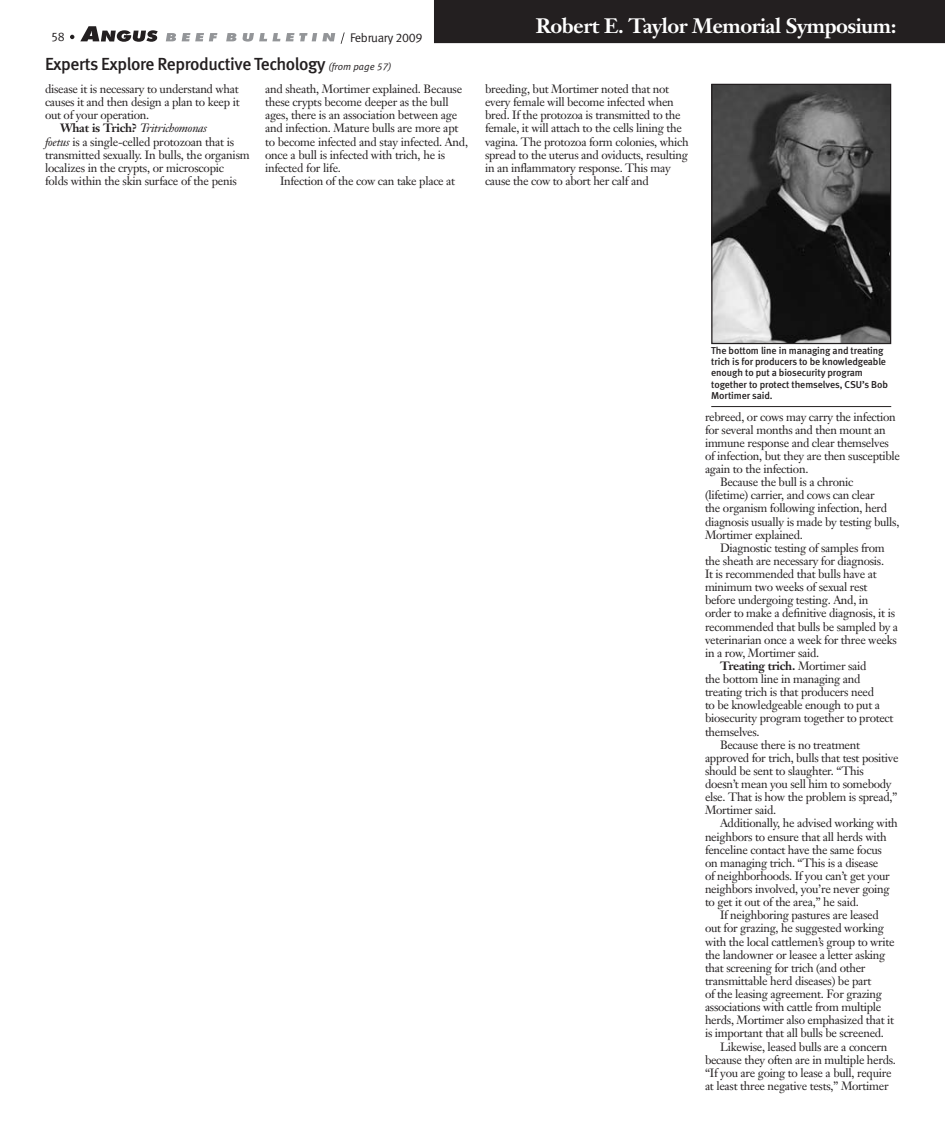
<style>
.page{position:relative;width:945px;height:1125px;background:#fff}
.page>*{position:absolute;margin:0;border:0;box-sizing:border-box;transform-origin:0 0}
.body_text{font:700 20.62px "Janson Text";letter-spacing:-.025em;color:#fff}
.t1{font:17.5px "Meta Medium LF";letter-spacing:-.025em;color:#231f20}
.t2{font:12.5px "Meta Normal LF";letter-spacing:-.025em;color:#231f20}
.body_text-2{font:11.88px/13.1px "Janson Text";letter-spacing:-.025em;color:#231f20}
.cutlines{font:10px/11.2px "Meta Medium LF";letter-spacing:-.01em;color:#231f20}
.s1{font-family:"Meta Normal LF";font-style:italic;font-size:10px}
.s2{font-weight:700}
.s3{font-style:italic}
</style>
<div class="page">
<div style="left:434px;top:0;width:511px;height:43px;background:#231f20"></div>
<svg style="left:80px;top:26px;width:78px;height:16px"></svg>
<svg style="left:166px;top:33px;width:10px;height:8px"></svg>
<svg style="left:182px;top:33px;width:35px;height:8px"></svg>
<svg style="left:226px;top:33px;width:10px;height:8px"></svg>
<svg style="left:243px;top:33px;width:37px;height:9px"></svg>
<svg style="left:286px;top:33px;width:49px;height:8px"></svg>
<svg style="left:70px;top:35px;width:4px;height:4px"></svg>
<svg style="left:341px;top:32px;width:4px;height:12px"></svg>
<img style="left:713px;top:86px;width:176px;height:256px">
<div style="left:711px;top:84px;width:180px;height:260px;border:1px solid #231f20"></div>
<hr style="left:711px;top:406px;width:180px;height:1px;background:#231f20">
<p class="t2" style="left:51px;top:30px;width:15px">58</p>
<p class="t2" style="left:350px;top:31px;width:74px">February 2009</p>
<p class="t1" style="left:45px;top:54px;width:348px">Experts Explore Reproductive Techology <span class="s1">(from page 57)</span></p>
<p class="body_text-2" style="left:45px;top:82px;width:196px;text-align:justify">disease it is necessary to understand what causes it and then design a plan to keep it out of your operation.</p>
<p class="body_text-2" style="left:45px;top:122px;width:206px;text-indent:15px"><span class="s2">What is Trich?</span> <span class="s3">Tritrichomonas<br>foetus</span> is a single-celled protozoan that is transmitted sexually. In bulls, the organism localizes in the crypts, or microscopic folds within the skin surface of the penis</p>
<p class="body_text-2" style="left:265px;top:82px;width:205px">and sheath, Mortimer explained. Because these crypts become deeper as the bull ages, there is an association between age and infection. Mature bulls are more apt to become infected and stay infected. And, once a bull is infected with trich, he is infected for life.</p>
<p class="body_text-2" style="left:280px;top:174px;width:177px">Infection of the cow can take place at</p>
<p class="body_text" style="left:536px;top:13px;width:362px">Robert E. Taylor Memorial Symposium:</p>
<p class="body_text-2" style="left:485px;top:82px;width:205px">breeding, but Mortimer noted that not every female will become infected when bred. If the protozoa is transmitted to the female, it will attach to the cells lining the vagina. The protozoa form colonies, which spread to the uterus and oviducts, resulting in an inflammatory response. This may cause the cow to abort her calf and</p>
<p class="cutlines" style="left:711px;top:345px;width:178px">The bottom line in managing and treating trich is for producers to be knowledgeable enough to put a biosecurity program together to protect themselves, CSU’s Bob Mortimer said.</p>
<p class="body_text-2" style="left:705px;top:410px;width:197px">rebreed, or cows may carry the infection for several months and then mount an immune response and clear themselves of infection, but they are then susceptible again to the infection.</p>
<p class="body_text-2" style="left:705px;top:475px;width:196px;text-indent:15px">Because the bull is a chronic (lifetime) carrier, and cows can clear<br>the organism following infection, herd diagnosis usually is made by testing bulls, Mortimer explained.</p>
<p class="body_text-2" style="left:705px;top:541px;width:195px;text-indent:15px">Diagnostic testing of samples from the sheath are necessary for diagnosis.<br>It is recommended that bulls have at minimum two weeks of sexual rest before undergoing testing. And, in<br>order to make a definitive diagnosis, it is recommended that bulls be sampled by a veterinarian once a week for three weeks in a row, Mortimer said.</p>
<p class="body_text-2" style="left:705px;top:659px;width:190px;text-indent:15px"><span class="s2">Treating trich.</span> Mortimer said<br>the bottom line in managing and treating trich is that producers need<br>to be knowledgeable enough to put a biosecurity program together to protect themselves.</p>
<p class="body_text-2" style="left:705px;top:738px;width:195px;text-indent:15px">Because there is no treatment approved for trich, bulls that test positive should be sent to slaughter. “This doesn’t mean you sell him to somebody else. That is how the problem is spread,” Mortimer said.</p>
<p class="body_text-2" style="left:705px;top:817px;width:194px;text-indent:15px">Additionally, he advised working with neighbors to ensure that all herds with fenceline contact have the same focus<br>on managing trich. “This is a disease<br>of neighborhoods. If you can’t get your neighbors involved, you’re never going to get it out of the area,” he said.</p>
<p class="body_text-2" style="left:705px;top:909px;width:191px;text-indent:15px">If neighboring pastures are leased out for grazing, he suggested working with the local cattlemen’s group to write the landowner or leasee a letter asking that screening for trich (and other transmittable herd diseases) be part<br>of the leasing agreement. For grazing associations with cattle from multiple herds, Mortimer also emphasized that it is important that all bulls be screened.</p>
<p class="body_text-2" style="left:705px;top:1040px;width:193px;text-indent:15px">Likewise, leased bulls are a concern because they often are in multiple herds. “If you are going to lease a bull, require at least three negative tests,” Mortimer</p>
</div>
